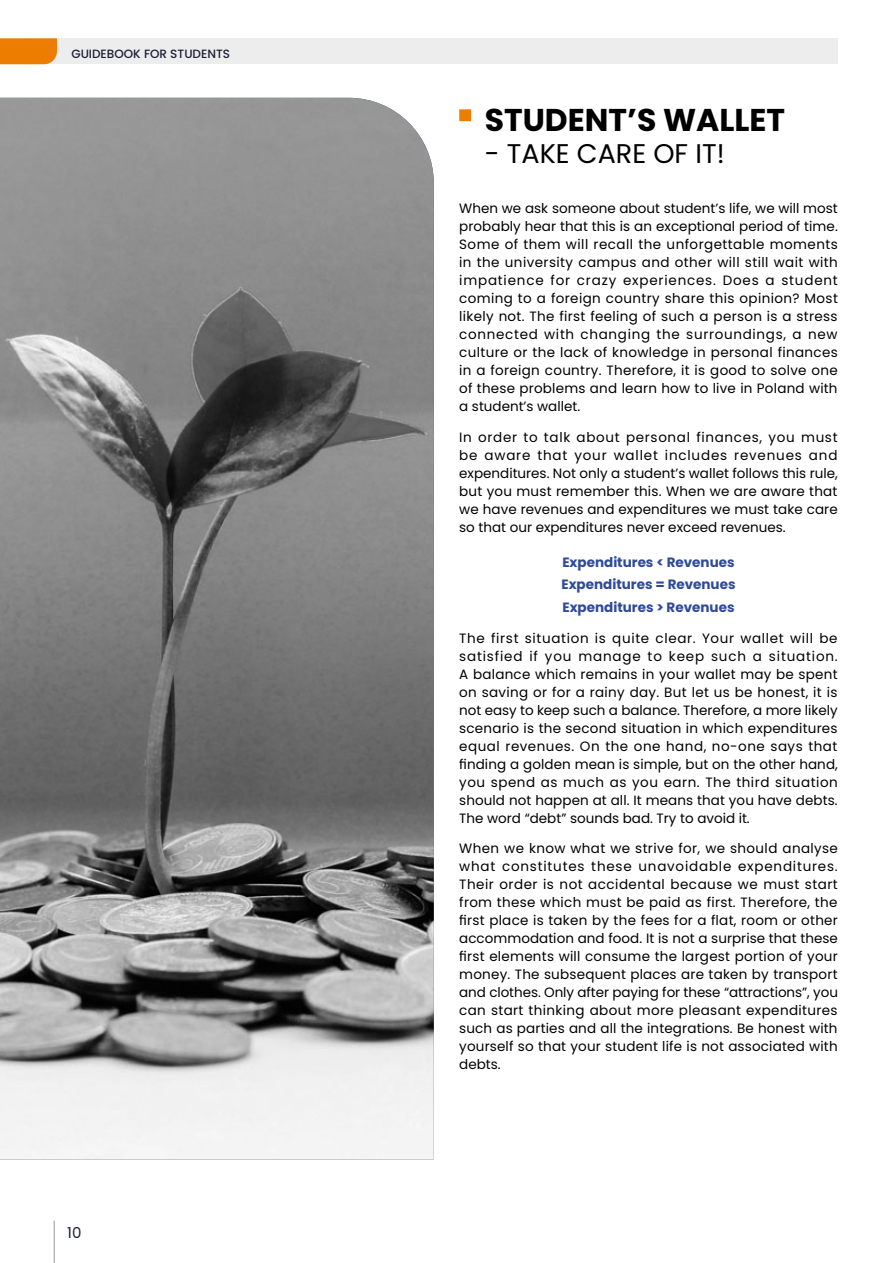
<style>
.page{position:relative;width:893px;height:1263px;background:#fff}
.page>*{position:absolute;margin:0;border:0;box-sizing:border-box;transform-origin:0 0}
.t1{font:700 31.5px "Poppins";color:#000}
.t2{font:27px "Poppins";color:#000}
.t3{font:15px "Poppins";color:#1b1f37}
.t4{font:13.5px/18px "Poppins";letter-spacing:.005em;color:#000;text-align:justify}
.t5{font:700 13.5px/22.5px "Poppins";color:#2e4a99;text-align:justify}
.t6{font:500 12px "Poppins";color:#1b1f37}
</style>
<div class="page">
<div style="left:26px;top:38px;width:812px;height:26px;background:#ededed"></div>
<hr style="left:54px;top:1220px;width:1px;height:43px;background:#959799">
<svg style="left:0;top:38px;width:57px;height:26px"></svg>
<img style="left:0;top:98px;width:434px;height:1061px">
<svg style="left:459px;top:109px;width:12px;height:12px"></svg>
<p class="t6" style="left:71px;top:46px;width:160px">GUIDEBOOK FOR STUDENTS</p>
<p class="t3" style="left:67px;top:1224px;width:16px">10</p>
<h1 class="t1" style="left:485px;top:102px;width:302px">STUDENT’S WALLET</h1>
<h2 class="t2" style="left:485px;top:138px;width:241px">- TAKE CARE OF IT!</h2>
<p class="t4" style="left:459px;top:199px;width:380px">When we ask someone about student’s life, we will most probably hear that this is an exceptional period of time.<br>Some of them will recall the unforgettable moments in the university campus and other will still wait with impatience for crazy experiences. Does a student coming to a foreign country share this opinion? Most likely not. The first feeling of such a person is a stress connected with changing the surroundings, a new culture or the lack of knowledge in personal finances in a foreign country. Therefore, it is good to solve one of these problems and learn how to live in Poland with a student’s wallet.</p>
<p class="t4" style="left:459px;top:428px;width:380px">In order to talk about personal finances, you must be aware that your wallet includes revenues and expenditures. Not only a student’s wallet follows this rule, but you must remember this. When we are aware that we have revenues and expenditures we must take care so that our expenditures never exceed revenues.</p>
<p class="t5" style="left:561px;top:551px;width:176px">Expenditures &lt; Revenues Expenditures = Revenues Expenditures &gt; Revenues</p>
<p class="t4" style="left:459px;top:629px;width:380px">The first situation is quite clear. Your wallet will be satisfied if you manage to keep such a situation.<br>A balance which remains in your wallet may be spent on saving or for a rainy day. But let us be honest, it is not easy to keep such a balance. Therefore, a more likely scenario is the second situation in which expenditures equal revenues. On the one hand, no-one says that finding a golden mean is simple, but on the other hand, you spend as much as you earn. The third situation should not happen at all. It means that you have debts.<br>The word “debt” sounds bad. Try to avoid it.</p>
<p class="t4" style="left:459px;top:840px;width:380px">When we know what we strive for, we should analyse what constitutes these unavoidable expenditures.<br>Their order is not accidental because we must start from these which must be paid as first. Therefore, the first place is taken by the fees for a flat, room or other accommodation and food. It is not a surprise that these first elements will consume the largest portion of your money. The subsequent places are taken by transport and clothes. Only after paying for these “attractions”, you can start thinking about more pleasant expenditures such as parties and all the integrations. Be honest with yourself so that your student life is not associated with debts.</p>
</div>
